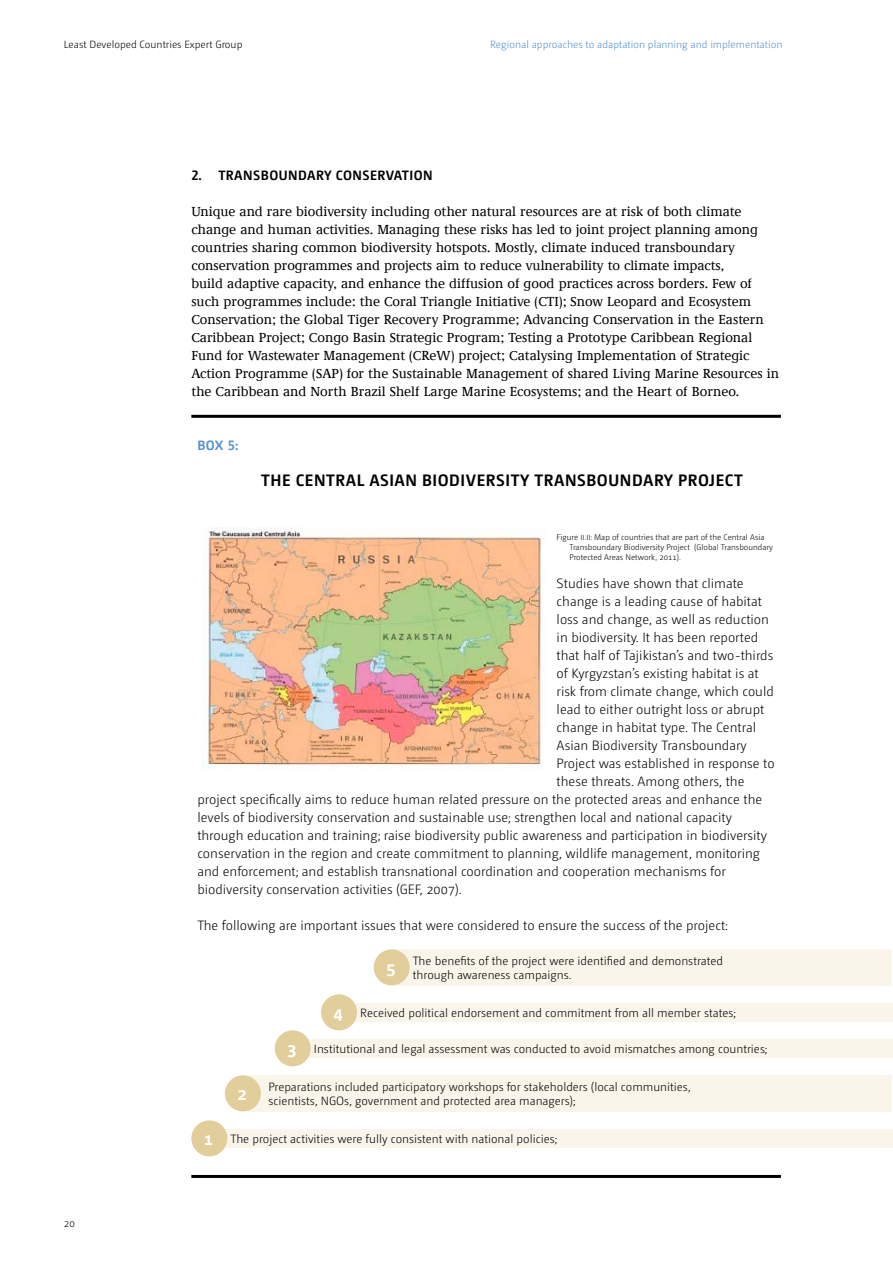
<style>
.page{position:relative;width:893px;height:1263px;background:#fff}
.page>*{position:absolute;margin:0;border:0;box-sizing:border-box;transform-origin:0 0}
.t1{font:700 18px "Camingo Dos Pro";color:#fff}
.t2{font:700 16.5px "Camingo Dos Pro";letter-spacing:.035em;color:#000}
.t3{font:300 13.5px "Camingo Dos Pro";color:#000}
.t4{font:500 13.5px/18px "Demos LT";color:#000}
.t5{font:700 13.5px "Camingo Dos Pro";letter-spacing:.035em;color:#000}
.t6{font:700 13.5px "Camingo Dos Pro";color:#5491ce}
.t7{font:300 12px/14.4px "Camingo Dos Pro";color:#000}
.t8{font:300 10.5px "Camingo Dos Pro";color:#5491ce}
.t9{font:300 10.5px "Camingo Dos Pro";color:#000}
.t10{font:300 8.25px/9.9px "Camingo Dos Pro";color:#000}
.s1{font-family:"Calibri"}
</style>
<div class="page">
<hr style="left:191px;top:415px;width:590px;height:3px;background:#000">
<hr style="left:191px;top:1175px;width:590px;height:3px;background:#000">
<img style="left:202px;top:527px;width:341px;height:242px">
<div style="left:720px;top:1129px;width:172px;height:18px;background:#faf5ea"></div>
<div style="left:692px;top:1075px;width:200px;height:36px;background:#faf5ea"></div>
<div style="left:745px;top:1039px;width:147px;height:18px;background:#faf5ea"></div>
<div style="left:759px;top:1003px;width:133px;height:18px;background:#faf5ea"></div>
<div style="left:731px;top:949px;width:161px;height:36px;background:#faf5ea"></div>
<div style="left:209px;top:1129px;width:571px;height:18px;background:#faf5ea"></div>
<div style="left:247px;top:1075px;width:454px;height:36px;background:#faf5ea"></div>
<div style="left:293px;top:1039px;width:487px;height:18px;background:#faf5ea"></div>
<div style="left:339px;top:1003px;width:441px;height:18px;background:#faf5ea"></div>
<div style="left:392px;top:949px;width:347px;height:36px;background:#faf5ea"></div>
<div style="left:225px;top:1075px;width:36px;height:36px;background:#e2ce9a;border-radius:50%"></div>
<div style="left:191px;top:1120px;width:36px;height:36px;background:#e2ce9a;border-radius:50%"></div>
<div style="left:275px;top:1030px;width:36px;height:36px;background:#e2ce9a;border-radius:50%"></div>
<div style="left:321px;top:994px;width:36px;height:36px;background:#e2ce9a;border-radius:50%"></div>
<div style="left:374px;top:949px;width:36px;height:36px;background:#e2ce9a;border-radius:50%"></div>
<p class="t9" style="left:64px;top:39px;width:180px">Least Developed Countries Expert Group</p>
<p class="t8" style="left:490px;top:39px;width:294px">Regional approaches to adaptation planning and implementation</p>
<p class="t5" style="left:191px;top:167px;width:243px">2. TRANSBOUNDARY CONSERVATION</p>
<p class="t4" style="left:191px;top:203px;width:589px">Unique and rare biodiversity including other natural resources are at risk of both climate change and human activities. Managing these risks has led to joint project planning among countries sharing common biodiversity hotspots. Mostly, climate induced transboundary conservation programmes and projects aim to reduce vulnerability to climate impacts,<br>build adaptive capacity, and enhance the diffusion of good practices across borders. Few of such programmes include: the Coral Triangle Initiative (CTI); Snow Leopard and Ecosystem Conservation; the Global Tiger Recovery Programme; Advancing Conservation in the Eastern Caribbean Project; Congo Basin Strategic Program; Testing a Prototype Caribbean Regional Fund for Wastewater Management (CReW) project; Catalysing Implementation of Strategic Action Programme (SAP) for the Sustainable Management of shared Living Marine Resources in the Caribbean and North Brazil Shelf Large Marine Ecosystems; and the Heart of Borneo.</p>
<p class="t6" style="left:197px;top:438px;width:42px">BOX 5:</p>
<p class="t2" style="left:261px;top:470px;width:483px">THE CENTRAL ASIAN BIODIVERSITY TRANSBOUNDARY PROJECT</p>
<p class="t10" style="left:569px;top:532px;width:205px;text-indent:-13px">Figure <span class="s1">II</span>.<span class="s1">II</span>: Map of countries that are part of the Central Asia<br>Transboundary Biodiversity Project (Global Transboundary<br>Protected Areas Network, 2011).</p>
<p class="t3" style="left:557px;top:576px;width:189px">Studies have shown that climate</p>
<p class="t3" style="left:557px;top:594px;width:207px">change is a leading cause of habitat</p>
<p class="t3" style="left:557px;top:612px;width:214px">loss and change, as well as reduction</p>
<p class="t3" style="left:557px;top:630px;width:203px">in biodiversity. It has been reported</p>
<p class="t3" style="left:557px;top:648px;width:218px">that half of Tajikistan’s and two-thirds</p>
<p class="t3" style="left:557px;top:666px;width:203px">of Kyrgyzstan’s existing habitat is at</p>
<p class="t3" style="left:557px;top:684px;width:219px">risk from climate change, which could</p>
<p class="t3" style="left:557px;top:702px;width:209px">lead to either outright loss or abrupt</p>
<p class="t3" style="left:557px;top:720px;width:201px">change in habitat type. The Central</p>
<p class="t3" style="left:557px;top:738px;width:192px">Asian Biodiversity Transboundary</p>
<p class="t3" style="left:557px;top:756px;width:219px">Project was established in response to</p>
<p class="t3" style="left:557px;top:774px;width:189px">these threats. Among others, the</p>
<p class="t3" style="left:197px;top:792px;width:566px">project specifically aims to reduce human related pressure on the protected areas and enhance the</p>
<p class="t3" style="left:197px;top:810px;width:536px">levels of biodiversity conservation and sustainable use; strengthen local and national capacity</p>
<p class="t3" style="left:197px;top:828px;width:571px">through education and training; raise biodiversity public awareness and participation in biodiversity</p>
<p class="t3" style="left:197px;top:846px;width:564px">conservation in the region and create commitment to planning, wildlife management, monitoring</p>
<p class="t3" style="left:197px;top:864px;width:530px">and enforcement; and establish transnational coordination and cooperation mechanisms for</p>
<p class="t3" style="left:197px;top:882px;width:266px">biodiversity conservation activities (GEF, 2007).</p>
<p class="t3" style="left:197px;top:918px;width:532px">The following are important issues that were considered to ensure the success of the project:</p>
<p class="t9" style="left:64px;top:1217px;width:13px">20</p>
<h1 class="t1" style="left:204px;top:1128px;width:11px">1</h1>
<h1 class="t1" style="left:237px;top:1083px;width:11px">2</h1>
<h1 class="t1" style="left:287px;top:1038px;width:11px">3</h1>
<h1 class="t1" style="left:334px;top:1002px;width:11px">4</h1>
<h1 class="t1" style="left:386px;top:957px;width:11px">5</h1>
<p class="t7" style="left:413px;top:953px;width:312px">The benefits of the project were identified and demonstrated through awareness campaigns.</p>
<p class="t7" style="left:360px;top:1005px;width:377px">Received political endorsement and commitment from all member states;</p>
<p class="t7" style="left:314px;top:1041px;width:455px">Institutional and legal assessment was conducted to avoid mismatches among countries;</p>
<p class="t7" style="left:268px;top:1079px;width:424px">Preparations included participatory workshops for stakeholders (local communities, scientists, NGOs, government and protected area managers);</p>
<p class="t7" style="left:231px;top:1131px;width:328px">The project activities were fully consistent with national policies;</p>
</div>
